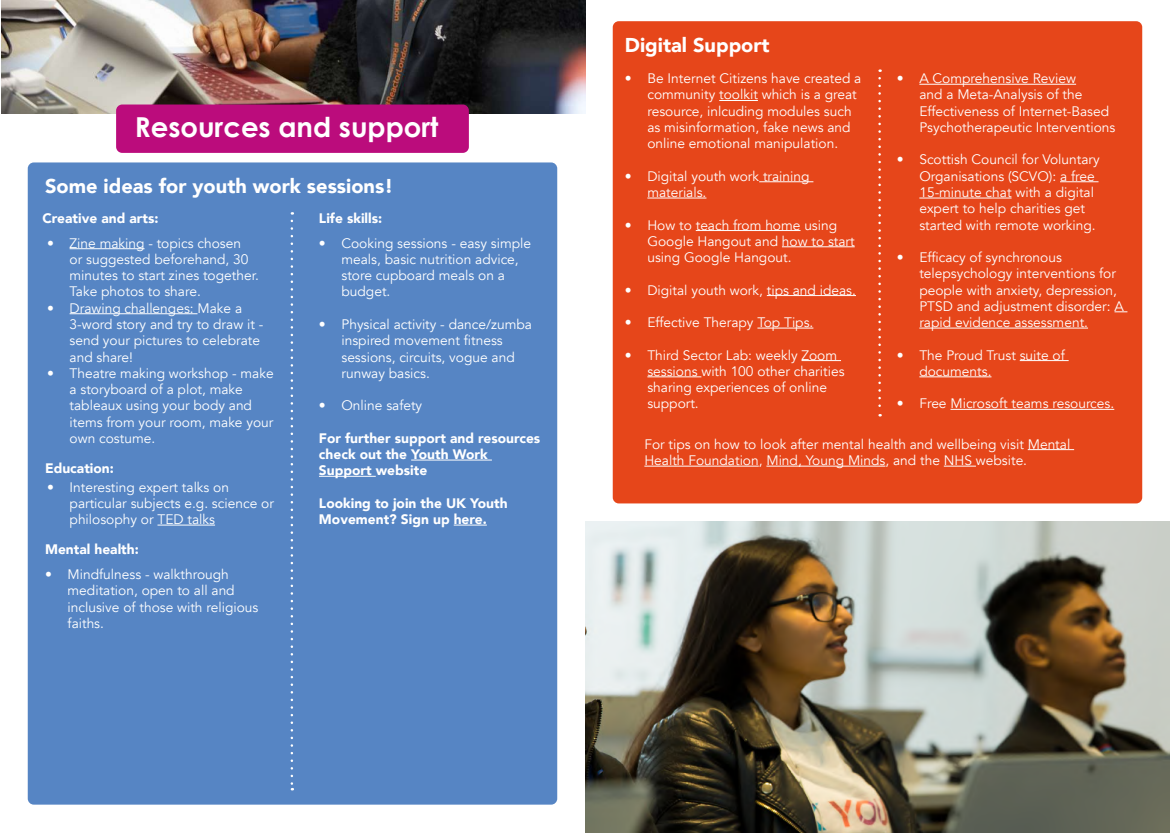
<style>
.page{position:relative;width:1170px;height:833px;background:#fff}
.page>*{position:absolute;margin:0;border:0;box-sizing:border-box;transform-origin:0 0}
.t1{font:700 27.5px "Century Gothic";color:#fff}
.t2{font:900 20px "Avenir";color:#fff}
.t3{font:13.75px/16.2px "Avenir";color:#fff}
.t4{font:900 13.75px/16.2px "Avenir";color:#fff}
</style>
<div class="page">
<img style="left:1px;top:0;width:584px;height:113px">
<div style="left:116px;top:104px;width:353px;height:49px;background:#bb0c7c;border-radius:6px"></div>
<div style="left:28px;top:162px;width:529px;height:642px;background:#5685c4;border-radius:6px"></div>
<hr style="left:70px;top:248px;width:74px;height:1px;background:#fff">
<hr style="left:70px;top:313px;width:127px;height:1px;background:#fff">
<hr style="left:157px;top:525px;width:58px;height:1px;background:#fff">
<div style="left:612px;top:21px;width:530px;height:482px;background:#e6461a;border-radius:6px"></div>
<hr style="left:919px;top:84px;width:156px;height:1px;background:#fff">
<hr style="left:1059px;top:181px;width:39px;height:1px;background:#fff">
<hr style="left:919px;top:198px;width:92px;height:1px;background:#fff">
<svg style="left:1114px;top:311px;width:13px;height:1px"></svg>
<hr style="left:919px;top:328px;width:168px;height:1px;background:#fff">
<hr style="left:1019px;top:360px;width:49px;height:1px;background:#fff">
<hr style="left:919px;top:376px;width:72px;height:1px;background:#fff">
<hr style="left:950px;top:409px;width:164px;height:1px;background:#fff">
<hr style="left:719px;top:100px;width:38px;height:1px;background:#fff">
<hr style="left:759px;top:181px;width:54px;height:1px;background:#fff">
<hr style="left:647px;top:198px;width:59px;height:1px;background:#fff">
<hr style="left:695px;top:230px;width:105px;height:1px;background:#fff">
<hr style="left:781px;top:246px;width:73px;height:1px;background:#fff">
<hr style="left:766px;top:295px;width:89px;height:1px;background:#fff">
<hr style="left:757px;top:328px;width:56px;height:1px;background:#fff">
<hr style="left:801px;top:360px;width:40px;height:1px;background:#fff">
<hr style="left:647px;top:376px;width:54px;height:1px;background:#fff">
<img style="left:586px;top:521px;width:583px;height:312px">
<hr style="left:1027px;top:449px;width:46px;height:1px;background:#fff">
<hr style="left:644px;top:466px;width:114px;height:1px;background:#fff">
<hr style="left:766px;top:466px;width:119px;height:1px;background:#fff">
<hr style="left:943px;top:466px;width:32px;height:1px;background:#fff">
<hr style="left:411px;top:460px;width:81px;height:1px;background:#fff">
<hr style="left:319px;top:476px;width:57px;height:1px;background:#fff">
<hr style="left:453px;top:525px;width:34px;height:1px;background:#fff">
<svg style="left:878px;top:78px;width:2px;height:338px"></svg>
<svg style="left:290px;top:221px;width:3px;height:569px"></svg>
<h1 class="t1" style="left:135px;top:106px;width:305px">Resources and support</h1>
<h2 class="t2" style="left:45px;top:169px;width:349px">Some ideas for youth work sessions!</h2>
<p class="t4" style="left:43px;top:209px;width:117px">Creative and arts:</p>
<p class="t4" style="left:319px;top:209px;width:65px">Life skills:</p>
<p class="t3" style="left:70px;top:235px;width:191px;text-indent:-22px">• Zine making - topics chosen<br>or suggested beforehand, 30 minutes to start zines together.<br>Take photos to share.</p>
<p class="t3" style="left:70px;top:300px;width:195px;text-indent:-22px">• Drawing challenges: Make a<br>3-word story and try to draw it - send your pictures to celebrate and share!</p>
<p class="t3" style="left:70px;top:365px;width:205px;text-indent:-22px">• Theatre making workshop - make a storyboard of a plot, make tableaux using your body and items from your room, make your own costume.</p>
<p class="t3" style="left:70px;top:479px;width:206px;text-indent:-22px">• Interesting expert talks on particular subjects e.g. science or philosophy or TED talks</p>
<p class="t4" style="left:45px;top:459px;width:70px">Education:</p>
<p class="t4" style="left:45px;top:541px;width:95px">Mental health:</p>
<p class="t3" style="left:68px;top:566px;width:192px;text-indent:-22px">• Mindfulness - walkthrough meditation, open to all and inclusive of those with religious faiths.</p>
<p class="t3" style="left:341px;top:235px;width:191px;text-indent:-22px">• Cooking sessions - easy simple meals, basic nutrition advice, store cupboard meals on a budget.</p>
<p class="t3" style="left:341px;top:316px;width:192px;text-indent:-22px">• Physical activity - dance/zumba inspired movement fitness sessions, circuits, vogue and runway basics.</p>
<p class="t3" style="left:319px;top:398px;width:105px">• Online safety</p>
<p class="t4" style="left:319px;top:429px;width:223px">For further support and resources check out the Youth Work<br>Support website</p>
<p class="t4" style="left:319px;top:494px;width:190px">Looking to join the UK Youth<br>Movement? Sign up here.</p>
<h2 class="t2" style="left:624px;top:28px;width:146px">Digital Support</h2>
<p class="t3" style="left:647px;top:71px;width:215px;text-indent:-22px">• Be Internet Citizens have created a community toolkit which is a great resource, inlcuding modules such as misinformation, fake news and online emotional manipulation.</p>
<p class="t3" style="left:647px;top:168px;width:164px;text-indent:-22px">• Digital youth work training materials.</p>
<p class="t3" style="left:647px;top:217px;width:209px;text-indent:-22px">• How to teach from home using<br>Google Hangout and how to start using Google Hangout.</p>
<p class="t3" style="left:624px;top:282px;width:233px">• Digital youth work, tips and ideas.</p>
<p class="t3" style="left:624px;top:314px;width:190px">• Effective Therapy Top Tips.</p>
<p class="t3" style="left:647px;top:347px;width:199px;text-indent:-22px">• Third Sector Lab: weekly Zoom sessions with 100 other charities sharing experiences of online support.</p>
<p class="t3" style="left:644px;top:436px;width:427px">For tips on how to look after mental health and wellbeing visit Mental<br>Health Foundation, Mind, Young Minds, and the NHS website.</p>
<p class="t3" style="left:919px;top:71px;width:197px;text-indent:-22px">• A Comprehensive Review<br>and a Meta-Analysis of the<br>Effectiveness of Internet-Based<br>Psychotherapeutic Interventions</p>
<p class="t3" style="left:919px;top:152px;width:182px;text-indent:-22px">• Scottish Council for Voluntary<br>Organisations (SCVO): a free<br>15-minute chat with a digital expert to help charities get started with remote working.</p>
<p class="t3" style="left:919px;top:249px;width:206px;text-indent:-22px">• Efficacy of synchronous telepsychology interventions for people with anxiety, depression,<br>PTSD and adjustment disorder: A rapid evidence assessment.</p>
<p class="t3" style="left:919px;top:347px;width:147px;text-indent:-22px">• The Proud Trust suite of documents.</p>
<p class="t3" style="left:896px;top:396px;width:219px">• Free Microsoft teams resources.</p>
</div>
